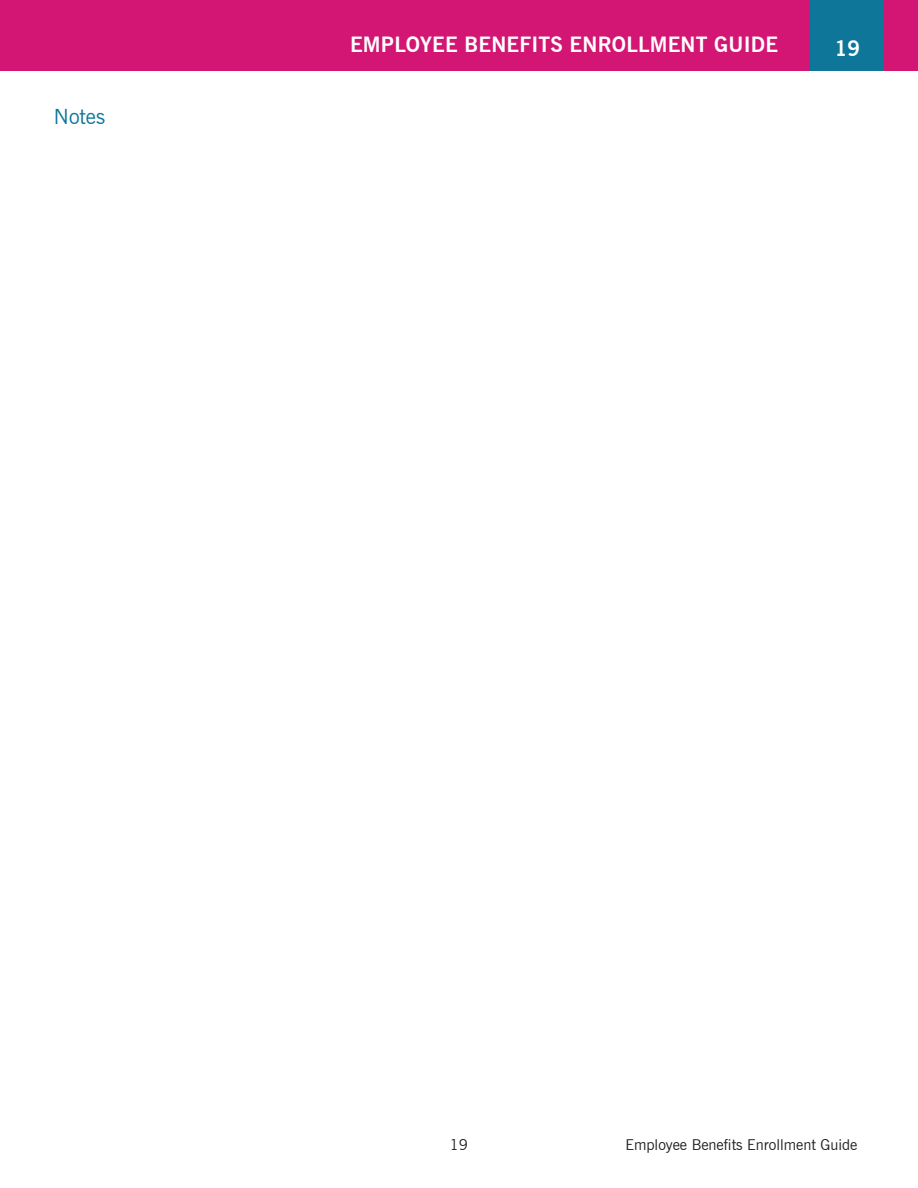
<style>
.page{position:relative;width:918px;height:1188px;background:#fff}
.page>*{position:absolute;margin:0;border:0;box-sizing:border-box;transform-origin:0 0}
.t1{font:700 21px "News Gothic BT";letter-spacing:.01em;color:#fff}
.t2{font:21px "News Gothic BT";color:#0e7699}
.t3{font:15px "News Gothic BT";color:#231f20}
</style>
<div class="page">
<div style="left:0;top:0;width:918px;height:71px;background:#d31673"></div>
<div style="left:810px;top:0;width:74px;height:71px;background:#0e7699"></div>
<h1 class="t2" style="left:54px;top:104px;width:53px">Notes</h1>
<h1 class="t1" style="left:350px;top:32px;width:430px">EMPLOYEE BENEFITS ENROLLMENT GUIDE</h1>
<h1 class="t1" style="left:835px;top:35px;width:27px">19</h1>
<p class="t3" style="left:450px;top:1135px;width:20px">19</p>
<p class="t3" style="left:626px;top:1135px;width:233px">Employee Benefits Enrollment Guide</p>
</div>
